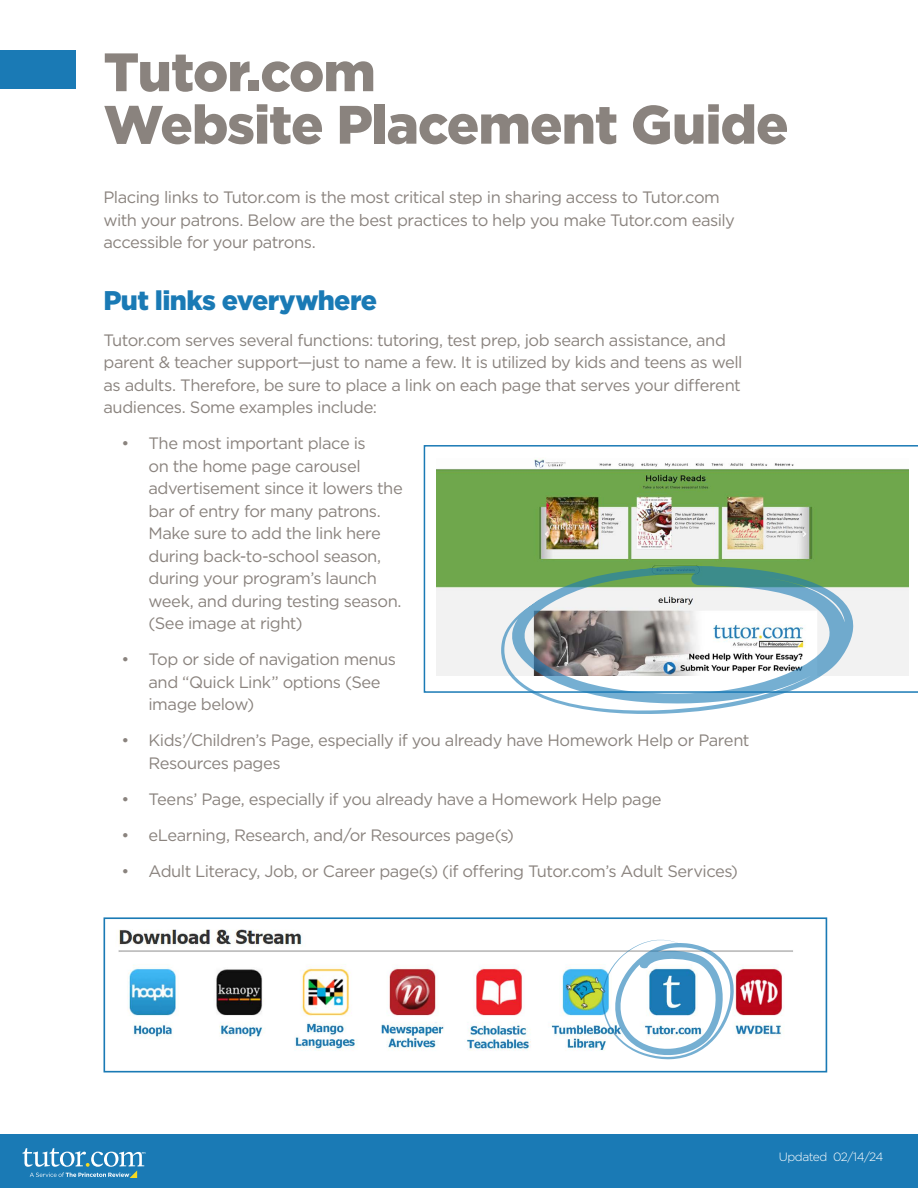
<style>
.page{position:relative;width:918px;height:1188px;background:#fff}
.page>*{position:absolute;margin:0;border:0;box-sizing:border-box;transform-origin:0 0}
.t1{font:900 54px/52.5px "Gotham";letter-spacing:-.02em;color:#8a837e}
.t2{font:900 27px "Gotham";letter-spacing:-.025em;color:#1a7ab5}
.t3{font:16.5px/22.5px "Gotham";letter-spacing:-.03em;color:#8a837e}
.t4{font:300 12px "Gotham";letter-spacing:-.04em;color:#fff}
</style>
<div class="page">
<svg style="left:424px;top:445px;width:494px;height:248px"></svg>
<img style="left:118px;top:929px;width:675px;height:122px">
<div style="left:103px;top:917px;width:724px;height:156px;border:2px solid #1a7ab5"></div>
<img style="left:437px;top:458px;width:471px;height:218px">
<div style="left:0;top:1134px;width:918px;height:54px;background:#1a7ab5"></div>
<div style="left:0;top:50px;width:76px;height:39px;background:#1a7ab5"></div>
<svg style="left:23px;top:1148px;width:122px;height:30px"></svg>
<svg style="left:501px;top:566px;width:353px;height:148px"></svg>
<svg style="left:602px;top:940px;width:132px;height:120px"></svg>
<h1 class="t1" style="left:104px;top:45px;width:687px">Tutor.com<br>Website Placement Guide</h1>
<p class="t3" style="left:104px;top:186px;width:633px">Placing links to Tutor.com is the most critical step in sharing access to Tutor.com with your patrons. Below are the best practices to help you make Tutor.com easily accessible for your patrons.</p>
<h2 class="t2" style="left:104px;top:281px;width:275px">Put links everywhere</h2>
<p class="t3" style="left:104px;top:328px;width:641px">Tutor.com serves several functions: tutoring, test prep, job search assistance, and parent &amp; teacher support—just to name a few. It is utilized by kids and teens as well as adults. Therefore, be sure to place a link on each page that serves your different audiences. Some examples include:</p>
<p class="t3" style="left:148px;top:432px;width:256px;text-indent:-27px">• The most important place is<br>on the home page carousel advertisement since it lowers the bar of entry for many patrons.<br>Make sure to add the link here during back-to-school season, during your program’s launch week, and during testing season. (See image at right)</p>
<p class="t3" style="left:148px;top:648px;width:249px;text-indent:-27px">• Top or side of navigation menus and “Quick Link” options (See image below)</p>
<p class="t3" style="left:148px;top:729px;width:603px;text-indent:-27px">• Kids’/Children’s Page, especially if you already have Homework Help or Parent<br>Resources pages</p>
<p class="t3" style="left:122px;top:787px;width:542px">• Teens’ Page, especially if you already have a Homework Help page</p>
<p class="t3" style="left:122px;top:823px;width:394px">• eLearning, Research, and/or Resources page(s)</p>
<p class="t3" style="left:122px;top:859px;width:618px">• Adult Literacy, Job, or Career page(s) (if offering Tutor.com’s Adult Services)</p>
<p class="t4" style="left:779px;top:1149px;width:106px">Updated 02/14/24</p>
</div>
